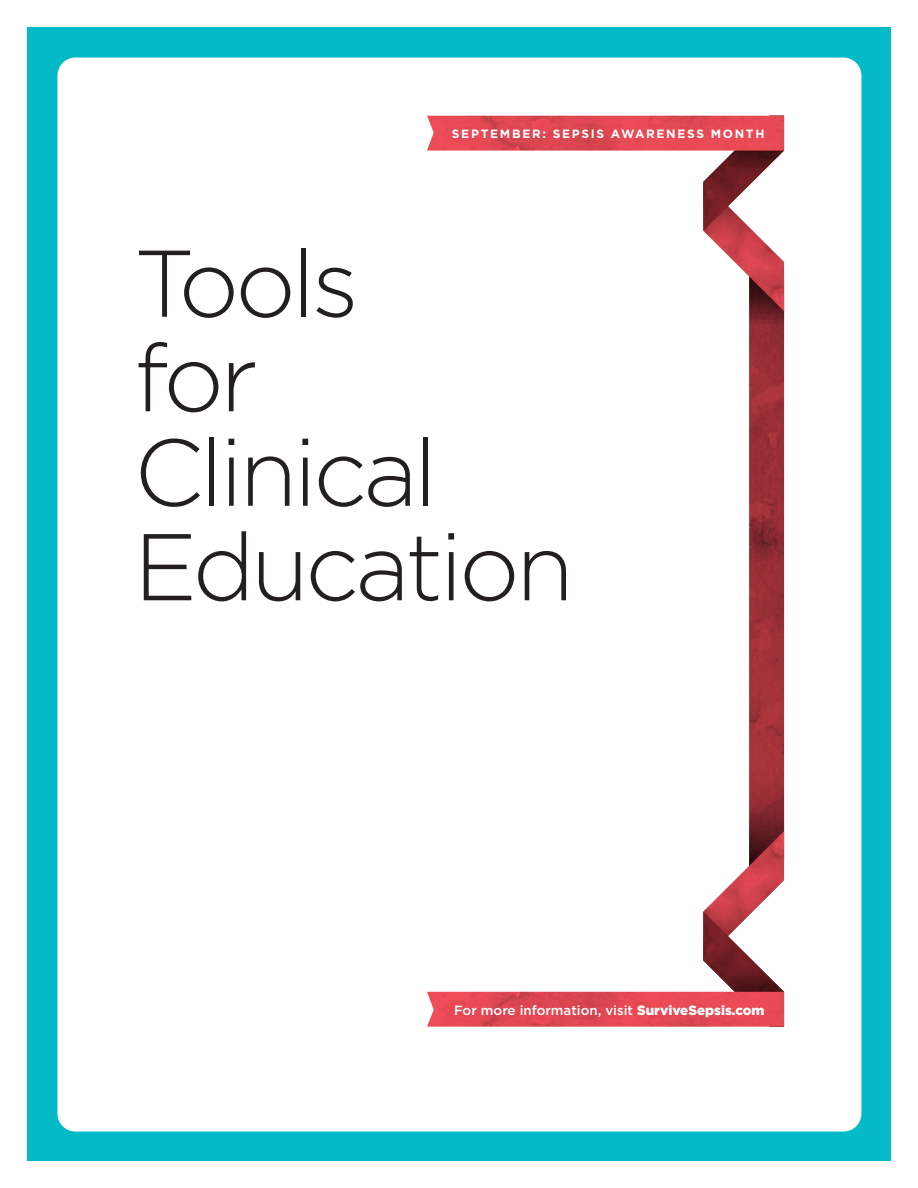
<style>
.page{position:relative;width:918px;height:1188px;background:#fff}
.page>*{position:absolute;margin:0;border:0;box-sizing:border-box;transform-origin:0 0}
.t1{font:300 94.5px "Gotham";letter-spacing:-.04em;color:#231f20}
.t2{font:500 13.35px "Gotham";color:#fff}
.t3{font:700 12px "Gotham";letter-spacing:.14em;color:#fff}
.s1{font-weight:900}
</style>
<div class="page">
<div style="left:27px;top:27px;width:864px;height:1134px;background:#03bac6"></div>
<div style="left:57px;top:58px;width:804px;height:1074px;background:#fff;border-radius:18px"></div>
<svg style="left:427px;top:151px;width:357px;height:876px"></svg>
<img style="left:427px;top:116px;width:357px;height:35px">
<p class="t3" style="left:452px;top:127px;width:314px">SEPTEMBER: SEPSIS AWARENESS MONTH</p>
<p class="t1" style="left:134px;top:224px;width:226px">Tools</p>
<p class="t1" style="left:134px;top:318px;width:125px">for</p>
<p class="t1" style="left:134px;top:413px;width:305px">Clinical</p>
<p class="t1" style="left:134px;top:507px;width:441px">Education</p>
<p class="t2" style="left:454px;top:1001px;width:312px">For more information, visit <span class="s1">SurviveSepsis.com</span></p>
</div>
